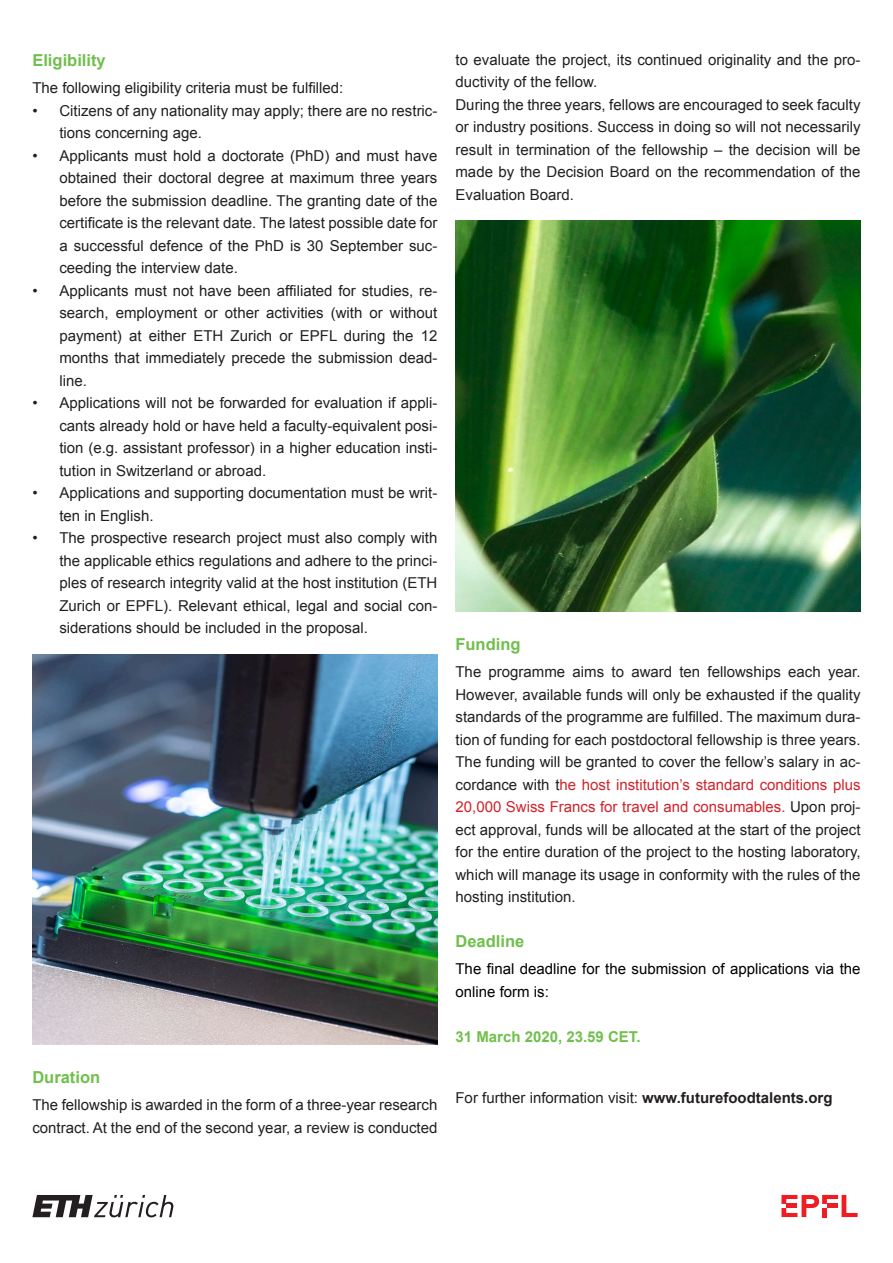
<style>
.page{position:relative;width:893px;height:1263px;background:#fff}
.page>*{position:absolute;margin:0;border:0;box-sizing:border-box;transform-origin:0 0}
.t1{font:700 16.5px "Arial";color:#70bf4c}
.t2{font:15px/22.5px "Arial";color:#231f20;text-align:justify}
.t3{font:15px/22.5px "Arial";color:#000}
.t4{font:700 15px "Arial";color:#70bf4c}
.s1{color:#d1232a}
.s2{font-weight:700}
</style>
<div class="page">
<img style="left:32px;top:654px;width:405px;height:391px">
<svg style="left:32px;top:1195px;width:141px;height:22px"></svg>
<svg style="left:781px;top:1195px;width:77px;height:22px"></svg>
<div style="left:822px;top:1208px;width:5px;height:9px;background:#ee1d23"></div>
<hr style="left:827px;top:1204px;width:10px;height:4px;background:#ee1d23">
<img style="left:455px;top:221px;width:406px;height:390px">
<p class="t1" style="left:32px;top:49px;width:75px">Eligibility</p>
<p class="t2" style="left:32px;top:77px;width:312px">The following eligibility criteria must be fulfilled:</p>
<p class="t2" style="left:59px;top:99px;width:380px;text-indent:-27px">• Citizens of any nationality may apply; there are no restric&shy;tions concerning age.</p>
<p class="t2" style="left:59px;top:144px;width:380px;text-indent:-27px">• Applicants must hold a doctorate (PhD) and must have obtained their doctoral degree at maximum three years before the submission deadline. The granting date of the certificate is the relevant date. The latest possible date for a successful defence of the PhD is 30 September suc&shy;ceeding the interview date.</p>
<p class="t2" style="left:59px;top:279px;width:380px;text-indent:-27px">• Applicants must not have been affiliated for studies, re&shy;search, employment or other activities (with or without payment) at either ETH Zurich or EPFL during the 12 months that immediately precede the submission dead&shy;line.</p>
<p class="t2" style="left:59px;top:392px;width:380px;text-indent:-27px">• Applications will not be forwarded for evaluation if appli&shy;cants already hold or have held a faculty-equivalent posi&shy;tion (e.g. assistant professor) in a higher education insti&shy;tution in Switzerland or abroad.</p>
<p class="t2" style="left:59px;top:482px;width:380px;text-indent:-27px">• Applications and supporting documentation must be writ&shy;ten in English.</p>
<p class="t2" style="left:59px;top:527px;width:380px;text-indent:-27px">• The prospective research project must also comply with the applicable ethics regulations and adhere to the princi&shy;ples of research integrity valid at the host institution (ETH Zurich or EPFL). Relevant ethical, legal and social con&shy;siderations should be included in the proposal.</p>
<p class="t1" style="left:32px;top:1066px;width:69px">Duration</p>
<p class="t2" style="left:32px;top:1094px;width:407px">The fellowship is awarded in the form of a three-year research contract. At the end of the second year, a review is conducted</p>
<p class="t2" style="left:455px;top:49px;width:407px">to evaluate the project, its continued originality and the pro&shy;ductivity of the fellow.</p>
<p class="t2" style="left:455px;top:94px;width:407px">During the three years, fellows are encouraged to seek faculty or industry positions. Success in doing so will not necessarily result in termination of the fellowship – the decision will be made by the Decision Board on the recommendation of the Evaluation Board.</p>
<p class="t1" style="left:455px;top:633px;width:67px">Funding</p>
<p class="t2" style="left:455px;top:661px;width:407px">The programme aims to award ten fellowships each year.<br>However, available funds will only be exhausted if the quality standards of the programme are fulfilled. The maximum dura&shy;tion of funding for each postdoctoral fellowship is three years.<br>The funding will be granted to cover the fellow’s salary in ac&shy;cordance with t<span class="s1">he host institution’s standard conditions plus 20,000 Swiss Francs for travel and consumables.</span> Upon proj&shy;ect approval, funds will be allocated at the start of the project for the entire duration of the project to the hosting laboratory, which will manage its usage in conformity with the rules of the hosting institution.</p>
<p class="t1" style="left:455px;top:930px;width:70px">Deadline</p>
<p class="t3" style="left:455px;top:958px;width:407px">The final deadline for the submission of applications via the online form is:</p>
<p class="t4" style="left:455px;top:1026px;width:187px">31 March 2020, 23.59 CET.</p>
<p class="t2" style="left:455px;top:1086px;width:379px">For further information visit: <span class="s2">www.futurefoodtalents.org</span></p>
</div>
